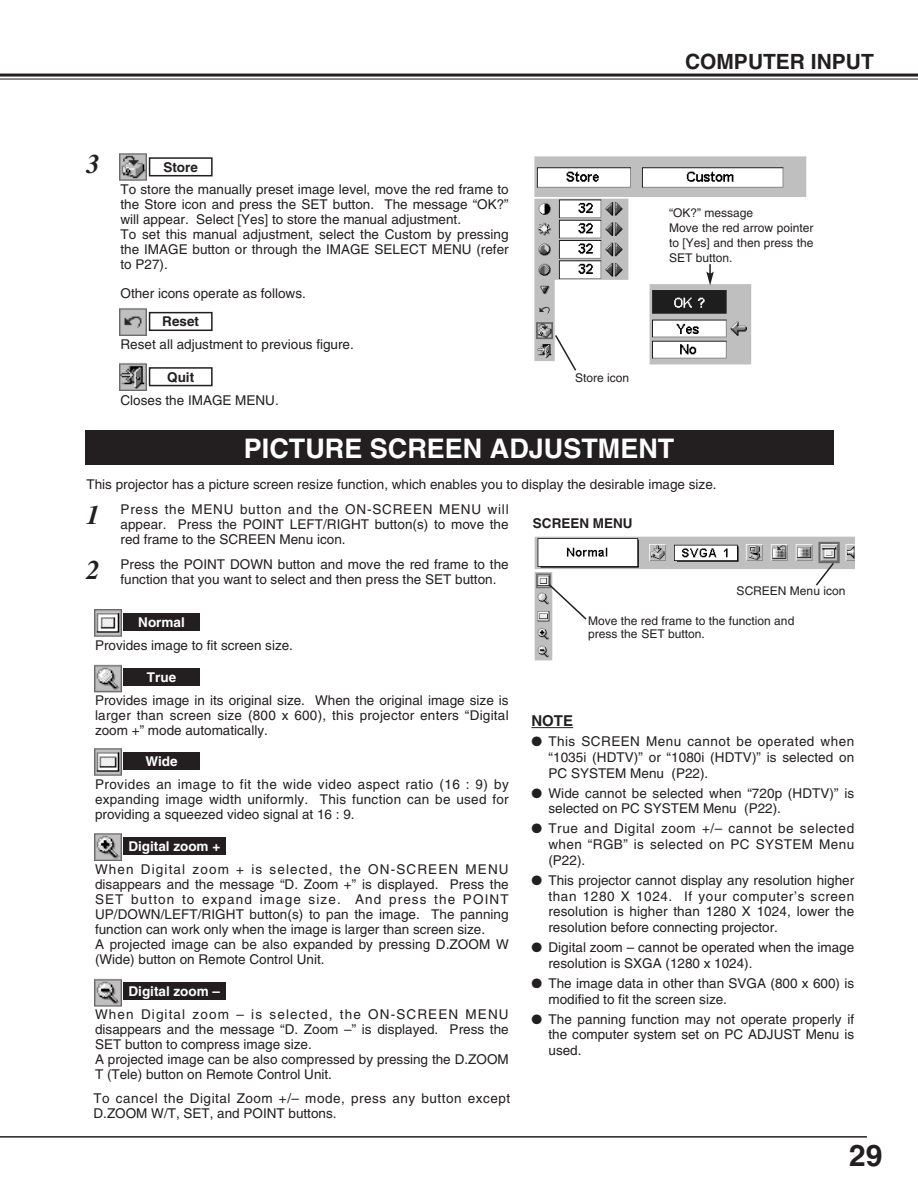
<style>
.page{position:relative;width:918px;height:1188px;background:#fff}
.page>*{position:absolute;margin:0;border:0;box-sizing:border-box;transform-origin:0 0}
.t1{font:700 30px "Helvetica";color:#231f20}
.t2{font:700 27px "Helvetica";color:#fff}
.t3{font:italic 700 27px "Times";color:#231f20}
.t4{font:700 21px "Helvetica";color:#231f20}
.t5{font:700 15px "Helvetica";color:#231f20}
.t6{font:13.5px/15px "Helvetica";color:#231f20}
.t7{font:13.5px/15px "Helvetica";letter-spacing:.04em;color:#231f20}
.t8{font:700 13.5px "Helvetica";color:#fff}
.t9{font:700 13.5px "Helvetica";color:#231f20}
.t10{font:12px/15px "Helvetica";color:#231f20}
</style>
<div class="page">
<hr style="left:0;top:74px;width:918px;height:3px;background:#231f20">
<hr style="left:0;top:79px;width:918px;height:1px;background:#231f20">
<hr style="left:0;top:1136px;width:867px;height:2px;background:#231f20">
<div style="left:85px;top:431px;width:748px;height:34px;background:#231f20"></div>
<img style="left:534px;top:536px;width:320px;height:125px">
<svg style="left:547px;top:583px;width:41px;height:38px"></svg>
<div style="left:123px;top:752px;width:77px;height:17px;background:#231f20"></div>
<div style="left:123px;top:837px;width:102px;height:17px;background:#231f20"></div>
<div style="left:123px;top:613px;width:77px;height:17px;background:#231f20"></div>
<div style="left:123px;top:669px;width:77px;height:17px;background:#231f20"></div>
<div style="left:94px;top:609px;width:27px;height:28px;background:#6a6a6a"></div>
<img style="left:94px;top:610px;width:27px;height:27px">
<img style="left:94px;top:664px;width:27px;height:28px">
<img style="left:94px;top:748px;width:27px;height:28px">
<img style="left:94px;top:833px;width:27px;height:28px">
<svg style="left:814px;top:561px;width:21px;height:26px"></svg>
<div style="left:123px;top:983px;width:102px;height:17px;background:#231f20"></div>
<img style="left:94px;top:978px;width:27px;height:28px">
<div style="left:149px;top:312px;width:64px;height:19px;border:2px solid #231f20"></div>
<div style="left:149px;top:157px;width:64px;height:19px;border:2px solid #231f20"></div>
<div style="left:149px;top:367px;width:64px;height:19px;border:2px solid #231f20"></div>
<div style="left:119px;top:308px;width:28px;height:27px;background:#6a6a6a"></div>
<img style="left:120px;top:308px;width:27px;height:27px">
<svg style="left:119px;top:153px;width:1px;height:28px"></svg>
<img style="left:120px;top:153px;width:27px;height:28px">
<div style="left:119px;top:363px;width:28px;height:28px;background:#6a6a6a"></div>
<img style="left:120px;top:363px;width:27px;height:27px">
<hr style="left:531px;top:727px;width:42px;height:1px;background:#231f20">
<img style="left:534px;top:156px;width:273px;height:209px">
<svg style="left:554px;top:333px;width:24px;height:38px"></svg>
<svg style="left:706px;top:264px;width:8px;height:21px"></svg>
<h2 class="t3" style="left:87px;top:155px;width:15px">3</h2>
<p class="t9" style="left:163px;top:162px;width:36px">Store</p>
<p class="t6" style="left:121px;top:183px;width:390px">To store the manually preset image level, move the red frame to the Store icon and press the SET button. The message “OK?” will appear. Select [Yes] to store the manual adjustment.<br>To set this manual adjustment, select the Custom by pressing the IMAGE button or through the IMAGE SELECT MENU (refer to P27).</p>
<p class="t6" style="left:121px;top:287px;width:187px">Other icons operate as follows.</p>
<p class="t9" style="left:162px;top:317px;width:38px">Reset</p>
<p class="t6" style="left:121px;top:338px;width:235px">Reset all adjustment to previous figure.</p>
<p class="t9" style="left:167px;top:372px;width:28px">Quit</p>
<p class="t6" style="left:121px;top:394px;width:160px">Closes the IMAGE MENU.</p>
<h3 class="t4" style="left:685px;top:53px;width:190px">COMPUTER INPUT</h3>
<p class="t10" style="left:669px;top:206px;width:146px">“OK?” message<br>Move the red arrow pointer to [Yes] and then press the<br>SET button.</p>
<p class="t10" style="left:575px;top:371px;width:56px">Store icon</p>
<h2 class="t2" style="left:244px;top:438px;width:432px">PICTURE SCREEN ADJUSTMENT</h2>
<p class="t6" style="left:121px;top:473px;width:598px;line-height:25.5px;text-indent:-34px">This projector has a picture screen resize function, which enables you to display the desirable image size.<br>Press the MENU button and the ON-SCREEN MENU will</p>
<p class="t6" style="left:121px;top:518px;width:390px">appear. Press the POINT LEFT/RIGHT button(s) to move the red frame to the SCREEN Menu icon.</p>
<h2 class="t3" style="left:87px;top:505px;width:15px">1</h2>
<p class="t9" style="left:533px;top:518px;width:101px">SCREEN MENU</p>
<p class="t6" style="left:87px;top:558px;width:424px;text-indent:34px">Press the POINT DOWN button and move the red frame to the<br><sup>2</sup> function that you want to select and then press the SET button.</p>
<p class="t10" style="left:737px;top:584px;width:110px">SCREEN Menu icon</p>
<p class="t8" style="left:138px;top:617px;width:48px">Normal</p>
<p class="t6" style="left:95px;top:639px;width:200px">Provides image to fit screen size.</p>
<p class="t8" style="left:147px;top:672px;width:31px">True</p>
<p class="t6" style="left:95px;top:694px;width:415px;text-align:justify">Provides image in its original size. When the original image size is larger than screen size (800 x 600), this projector enters “Digital zoom +” mode automatically.</p>
<p class="t8" style="left:145px;top:756px;width:34px">Wide</p>
<p class="t6" style="left:95px;top:778px;width:415px;text-align:justify">Provides an image to fit the wide video aspect ratio (16 : 9) by expanding image width uniformly. This function can be used for providing a squeezed video signal at 16 : 9.</p>
<p class="t8" style="left:128px;top:841px;width:93px">Digital zoom +</p>
<p class="t6" style="left:95px;top:863px;width:415px">When Digital zoom + is selected, the ON-SCREEN MENU disappears and the message “D. Zoom +” is displayed. Press the SET button to expand image size. And press the POINT UP/DOWN/LEFT/RIGHT button(s) to pan the image. The panning function can work only when the image is larger than screen size.<br>A projected image can be also expanded by pressing D.ZOOM W (Wide) button on Remote Control Unit.</p>
<p class="t8" style="left:129px;top:986px;width:93px">Digital zoom –</p>
<p class="t6" style="left:95px;top:1008px;width:415px">When Digital zoom – is selected, the ON-SCREEN MENU disappears and the message “D. Zoom –” is displayed. Press the SET button to compress image size.<br>A projected image can be also compressed by pressing the D.ZOOM T (Tele) button on Remote Control Unit.</p>
<p class="t7" style="left:94px;top:1092px;width:418px">To cancel the Digital Zoom +/– mode, press any button except<br>D.ZOOM W/T, SET, and POINT buttons.</p>
<p class="t10" style="left:588px;top:615px;width:208px;line-height:13.5px">Move the red frame to the function and press the SET button.</p>
<p class="t5" style="left:531px;top:715px;width:43px">NOTE</p>
<p class="t6" style="left:549px;top:735px;width:307px;line-height:15.8px;text-align:justify;text-indent:-17px">● This SCREEN Menu cannot be operated when “1035i (HDTV)” or “1080i (HDTV)” is selected on PC SYSTEM Menu (P22).</p>
<p class="t6" style="left:549px;top:786px;width:307px;line-height:15.8px;text-indent:-17px">● Wide cannot be selected when “720p (HDTV)” is selected on PC SYSTEM Menu (P22).</p>
<p class="t6" style="left:549px;top:822px;width:307px;line-height:15.8px;text-align:justify;text-indent:-17px">● True and Digital zoom +/– cannot be selected when “RGB” is selected on PC SYSTEM Menu (P22).</p>
<p class="t6" style="left:549px;top:874px;width:307px;line-height:15.8px;text-align:justify;text-indent:-17px">● This projector cannot display any resolution higher than 1280 X 1024. If your computer’s screen resolution is higher than 1280 X 1024, lower the resolution before connecting projector.</p>
<p class="t6" style="left:549px;top:941px;width:307px;line-height:15.8px;text-indent:-17px">● Digital zoom – cannot be operated when the image resolution is SXGA (1280 x 1024).</p>
<p class="t6" style="left:549px;top:977px;width:307px;line-height:15.8px;text-indent:-17px">● The image data in other than SVGA (800 x 600) is modified to fit the screen size.</p>
<p class="t6" style="left:549px;top:1012px;width:307px;line-height:15.8px;text-align:justify;text-indent:-17px">● The panning function may not operate properly if the computer system set on PC ADJUST Menu is used.</p>
<h1 class="t1" style="left:849px;top:1145px;width:35px">29</h1>
</div>
